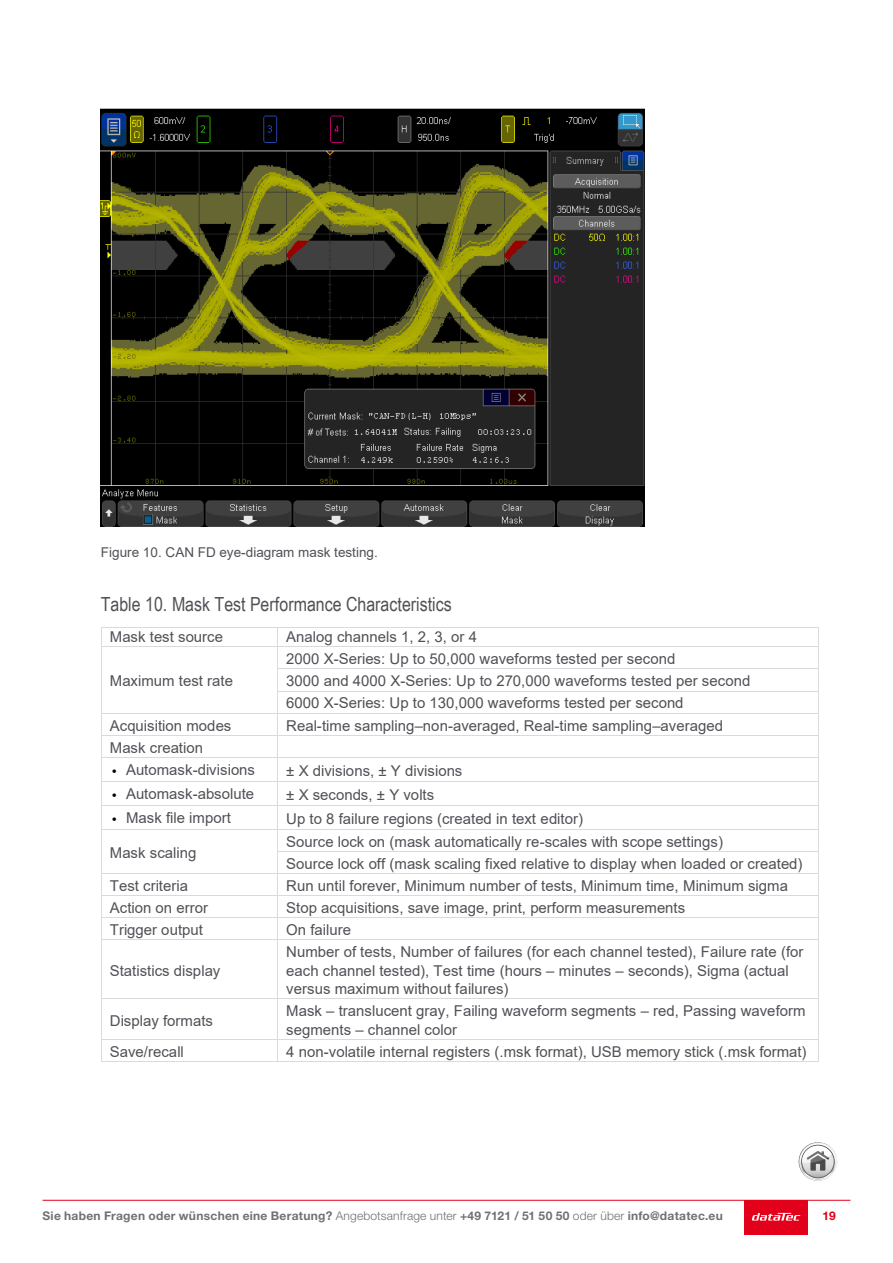
<style>
.page{position:relative;width:893px;height:1263px;background:#fff}
.page>*{position:absolute;margin:0;border:0;box-sizing:border-box;transform-origin:0 0}
.t1{font:19.5px "Arial Narrow";color:#524f56}
.t2{font:15px/22.2px "Arial";color:#524f56}
.t3{font:13.5px "Arial";letter-spacing:.005em;color:#524f56}
.t4{font:700 12px "Helvetica Neue LT Pro";letter-spacing:.025em;color:#707172}
.t5{font:700 12px "Helvetica Neue LT Pro";color:#e2001a}
.s1{color:#000}
.s2{font-weight:300}
</style>
<div class="page">
<div style="left:744px;top:1200px;width:64px;height:34px;background:#e2001a"></div>
<svg style="left:752px;top:1213px;width:48px;height:7px"></svg>
<hr style="left:43px;top:1200px;width:807px;height:1px;background:#e2001a">
<svg style="left:798px;top:1142px;width:40px;height:39px"></svg>
<hr style="left:102px;top:627px;width:175px;height:1px;background:#dad9dc">
<hr style="left:278px;top:627px;width:540px;height:1px;background:#dad9dc">
<hr style="left:102px;top:646px;width:175px;height:1px;background:#dad9dc">
<hr style="left:278px;top:646px;width:540px;height:1px;background:#dad9dc">
<hr style="left:278px;top:668px;width:540px;height:1px;background:#dad9dc">
<hr style="left:278px;top:691px;width:540px;height:1px;background:#dad9dc">
<hr style="left:102px;top:713px;width:175px;height:1px;background:#dad9dc">
<hr style="left:278px;top:713px;width:540px;height:1px;background:#dad9dc">
<hr style="left:102px;top:735px;width:175px;height:1px;background:#dad9dc">
<hr style="left:278px;top:735px;width:540px;height:1px;background:#dad9dc">
<hr style="left:102px;top:757px;width:175px;height:1px;background:#dad9dc">
<hr style="left:278px;top:757px;width:540px;height:1px;background:#dad9dc">
<hr style="left:102px;top:782px;width:175px;height:1px;background:#dad9dc">
<hr style="left:278px;top:782px;width:540px;height:1px;background:#dad9dc">
<hr style="left:102px;top:805px;width:175px;height:1px;background:#dad9dc">
<hr style="left:278px;top:805px;width:540px;height:1px;background:#dad9dc">
<hr style="left:102px;top:829px;width:175px;height:1px;background:#dad9dc">
<hr style="left:278px;top:829px;width:540px;height:1px;background:#dad9dc">
<hr style="left:278px;top:851px;width:540px;height:1px;background:#dad9dc">
<hr style="left:102px;top:873px;width:175px;height:1px;background:#dad9dc">
<hr style="left:278px;top:873px;width:540px;height:1px;background:#dad9dc">
<hr style="left:102px;top:895px;width:175px;height:1px;background:#dad9dc">
<hr style="left:278px;top:895px;width:540px;height:1px;background:#dad9dc">
<hr style="left:102px;top:917px;width:175px;height:1px;background:#dad9dc">
<hr style="left:278px;top:917px;width:540px;height:1px;background:#dad9dc">
<svg style="left:101px;top:627px;width:1px;height:313px"></svg>
<hr style="left:102px;top:939px;width:175px;height:1px;background:#dad9dc">
<svg style="left:277px;top:627px;width:1px;height:313px"></svg>
<hr style="left:278px;top:939px;width:540px;height:1px;background:#dad9dc">
<svg style="left:818px;top:627px;width:1px;height:313px"></svg>
<hr style="left:101px;top:940px;width:1px;height:58px;background:#dad9dc">
<hr style="left:277px;top:940px;width:1px;height:58px;background:#dad9dc">
<hr style="left:818px;top:940px;width:1px;height:58px;background:#dad9dc">
<hr style="left:102px;top:998px;width:175px;height:1px;background:#dad9dc">
<hr style="left:278px;top:998px;width:540px;height:1px;background:#dad9dc">
<hr style="left:101px;top:999px;width:1px;height:40px;background:#dad9dc">
<hr style="left:277px;top:999px;width:1px;height:40px;background:#dad9dc">
<hr style="left:818px;top:999px;width:1px;height:40px;background:#dad9dc">
<hr style="left:102px;top:1039px;width:175px;height:1px;background:#dad9dc">
<hr style="left:278px;top:1039px;width:540px;height:1px;background:#dad9dc">
<svg style="left:101px;top:1039px;width:1px;height:23px"></svg>
<hr style="left:102px;top:1061px;width:175px;height:1px;background:#dad9dc">
<svg style="left:277px;top:1039px;width:1px;height:23px"></svg>
<hr style="left:278px;top:1061px;width:540px;height:1px;background:#dad9dc">
<svg style="left:818px;top:1039px;width:1px;height:23px"></svg>
<img style="left:101px;top:108px;width:543px;height:418px">
<p class="t3" style="left:101px;top:543px;width:278px">Figure 10. CAN FD eye-diagram mask testing.</p>
<h1 class="t1" style="left:101px;top:590px;width:352px">Table 10. Mask Test Performance Characteristics</h1>
<p class="t2" style="left:110px;top:625px;width:115px">Mask test source</p>
<p class="t2" style="left:286px;top:625px;width:192px">Analog channels 1, 2, 3, or 4</p>
<p class="t2" style="left:110px;top:670px;width:125px">Maximum test rate</p>
<p class="t2" style="left:286px;top:648px;width:466px">2000 X-Series: Up to 50,000 waveforms tested per second<br>3000 and 4000 X-Series: Up to 270,000 waveforms tested per second<br>6000 X-Series: Up to 130,000 waveforms tested per second</p>
<p class="t2" style="left:110px;top:714px;width:123px">Acquisition modes</p>
<p class="t2" style="left:286px;top:714px;width:438px">Real-time sampling–non-averaged, Real-time sampling–averaged</p>
<p class="t2" style="left:110px;top:736px;width:95px">Mask creation</p>
<p class="t2" style="left:112px;top:759px;width:144px"><span class="s1">•</span> Automask-divisions</p>
<p class="t2" style="left:286px;top:759px;width:178px">± X divisions, ± Y divisions</p>
<p class="t2" style="left:112px;top:783px;width:144px"><span class="s1">•</span> Automask-absolute</p>
<p class="t2" style="left:286px;top:784px;width:149px">± X seconds, ± Y volts</p>
<p class="t2" style="left:112px;top:806px;width:120px"><span class="s1">•</span> Mask file import</p>
<p class="t2" style="left:286px;top:807px;width:298px">Up to 8 failure regions (created in text editor)</p>
<p class="t2" style="left:110px;top:841px;width:88px">Mask scaling</p>
<p class="t2" style="left:286px;top:830px;width:518px">Source lock on (mask automatically re-scales with scope settings)<br>Source lock off (mask scaling fixed relative to display when loaded or created)</p>
<p class="t2" style="left:110px;top:874px;width:80px">Test criteria</p>
<p class="t2" style="left:286px;top:874px;width:503px">Run until forever, Minimum number of tests, Minimum time, Minimum sigma</p>
<p class="t2" style="left:110px;top:896px;width:100px">Action on error</p>
<p class="t2" style="left:286px;top:896px;width:400px">Stop acquisitions, save image, print, perform measurements</p>
<p class="t2" style="left:110px;top:919px;width:95px">Trigger output</p>
<p class="t2" style="left:286px;top:919px;width:66px">On failure</p>
<p class="t2" style="left:110px;top:959px;width:112px">Statistics display</p>
<p class="t2" style="left:286px;top:943px;width:519px;line-height:18.5px">Number of tests, Number of failures (for each channel tested), Failure rate (for each channel tested), Test time (hours – minutes – seconds), Sigma (actual versus maximum without failures)</p>
<p class="t2" style="left:110px;top:1009px;width:105px">Display formats</p>
<p class="t2" style="left:286px;top:1002px;width:521px;line-height:18.3px">Mask – translucent gray, Failing waveform segments – red, Passing waveform segments – channel color</p>
<p class="t2" style="left:110px;top:1040px;width:76px">Save/recall</p>
<p class="t2" style="left:286px;top:1040px;width:522px">4 non-volatile internal registers (.msk format), USB memory stick (.msk format)</p>
<p class="t4" style="left:43px;top:1209px;width:682px">Sie haben Fragen oder wünschen eine Beratung? <span class="s2">Angebotsanfrage unter</span> +49 7121 / 51 50 50 <span class="s2">oder über</span> info@datatec.eu</p>
<p class="t5" style="left:822px;top:1209px;width:15px">19</p>
</div>
